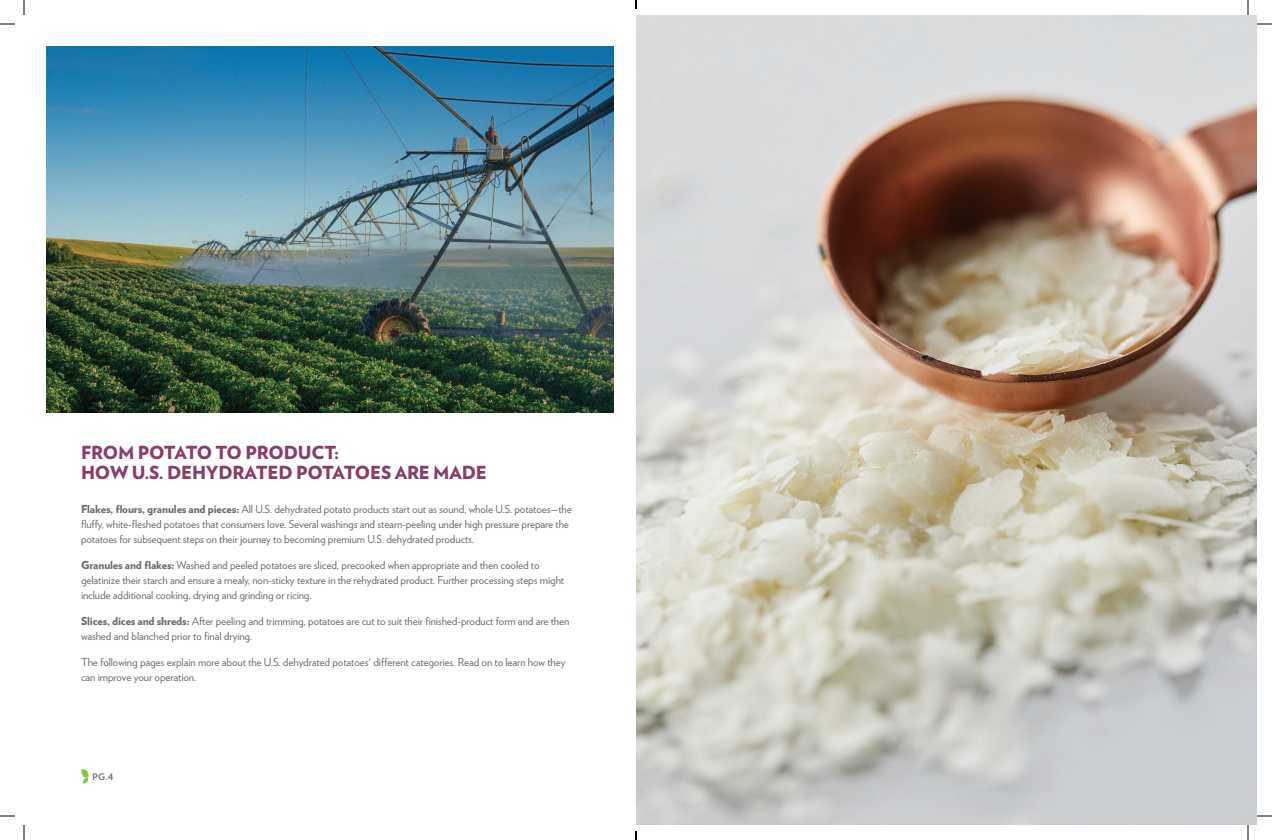
<style>
.page{position:relative;width:1272px;height:840px;background:#fff}
.page>*{position:absolute;margin:0;border:0;box-sizing:border-box;transform-origin:0 0}
.t1{font:900 18px/20px "Verlag";letter-spacing:-.01em;color:#883d6b}
.t2{font:11px/15px "Verlag";letter-spacing:-.01em;color:#6d6e71}
.t3{font:700 9px "Verlag";color:#6d6e71}
.s1{font-weight:900}
</style>
<div class="page">
<svg style="left:81px;top:769px;width:8px;height:15px"></svg>
<img style="left:46px;top:46px;width:568px;height:366px">
<img style="left:636px;top:15px;width:621px;height:810px">
<svg style="left:0;top:23px;width:15px;height:2px"></svg>
<svg style="left:1257px;top:23px;width:15px;height:2px"></svg>
<svg style="left:0;top:815px;width:15px;height:2px"></svg>
<svg style="left:1257px;top:815px;width:15px;height:2px"></svg>
<svg style="left:23px;top:0;width:2px;height:15px"></svg>
<svg style="left:23px;top:825px;width:2px;height:15px"></svg>
<svg style="left:1247px;top:0;width:2px;height:15px"></svg>
<svg style="left:1247px;top:825px;width:2px;height:15px"></svg>
<svg style="left:635px;top:0;width:2px;height:9px"></svg>
<svg style="left:635px;top:831px;width:2px;height:9px"></svg>
<h1 class="t1" style="left:81px;top:444px;width:408px">FROM POTATO TO PRODUCT:<br>HOW U.S. DEHYDRATED POTATOES ARE MADE</h1>
<p class="t2" style="left:81px;top:502px;width:492px"><span class="s1">Flakes, flours, granules and pieces:</span> All U.S. dehydrated potato products start out as sound, whole U.S. potatoes—the fluffy, white-fleshed potatoes that consumers love. Several washings and steam-peeling under high pressure prepare the potatoes for subsequent steps on their journey to becoming premium U.S. dehydrated products.</p>
<p class="t2" style="left:81px;top:558px;width:485px"><span class="s1">Granules and flakes:</span> Washed and peeled potatoes are sliced, precooked when appropriate and then cooled to gelatinize their starch and ensure a mealy, non-sticky texture in the rehydrated product. Further processing steps might include additional cooking, drying and grinding or ricing.</p>
<p class="t2" style="left:81px;top:614px;width:490px"><span class="s1">Slices, dices and shreds:</span> After peeling and trimming, potatoes are cut to suit their finished-product form and are then washed and blanched prior to final drying.</p>
<p class="t2" style="left:81px;top:655px;width:486px">The following pages explain more about the U.S. dehydrated potatoes' different categories. Read on to learn how they can improve your operation.</p>
<p class="t3" style="left:92px;top:773px;width:23px">PG.4</p>
</div>
